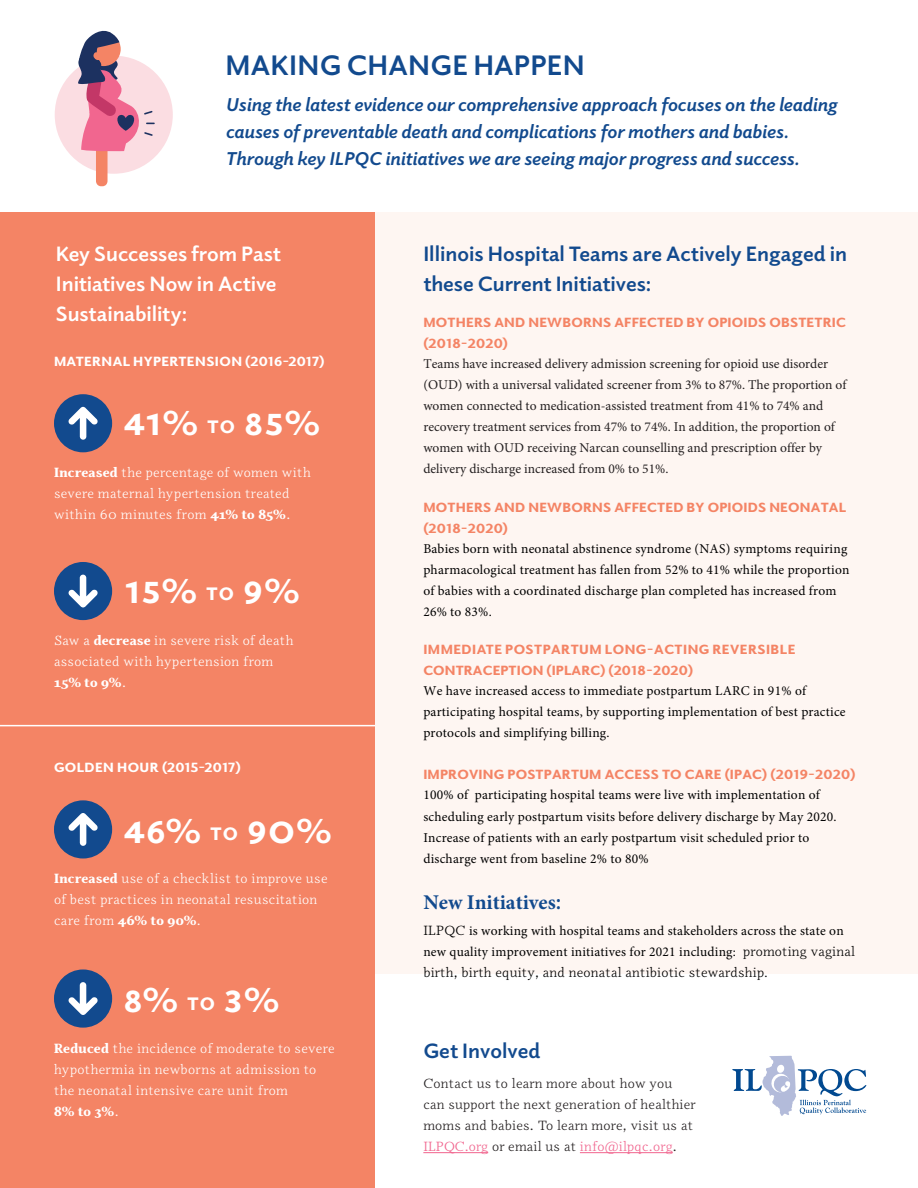
<style>
.page{position:relative;width:918px;height:1188px;background:#fff}
.page>*{position:absolute;margin:0;border:0;box-sizing:border-box;transform-origin:0 0}
.t1{font:700 43.2px "Elido";letter-spacing:.005em;color:#fff}
.Header1{font:700 28.5px "Elido";letter-spacing:.005em;color:#124a8e}
.t2{font:700 21px/30px "Elido";color:#124a8e}
.Header1-2{font:700 21px/30px "Elido";letter-spacing:-.005em;color:#fff}
.t3{font:700 21px "Minion Pro";color:#124a8e}
.t4{font:italic 700 18.75px/27px "Elido";letter-spacing:-.005em;color:#124a8e}
.t5{font:13.5px/21px "Minion Pro";letter-spacing:.015em;color:#000}
.t6{font:13.5px/20.9px "Minion Pro";color:#231f20}
.t7{font:13.5px/21px "Odile";letter-spacing:.025em;color:#fff}
.t8{font:13.5px/21px "Odile";letter-spacing:.015em;color:#231f20}
.Paragraph_Style_3{font:900 13.5px "Elido";letter-spacing:.025em;color:#fff}
.s1{font-size:35.1px}
.s2{font-size:25.65px}
.s3{font-weight:900}
.s4{font-family:"Elido";font-weight:900;color:#f48465}
.s5{font-family:"Elido"}
.s6{font-family:"Odile"}
.s7{color:#f1668f}
</style>
<div class="page">
<div style="left:0;top:212px;width:918px;height:762px;background:#fef6f2"></div>
<svg style="left:732px;top:1056px;width:134px;height:60px"></svg>
<div style="left:55px;top:56px;width:118px;height:118px;background:#fbdde2;border-radius:50%"></div>
<svg style="left:76px;top:30px;width:79px;height:156px"></svg>
<div style="left:0;top:212px;width:375px;height:489px;background:#f48465"></div>
<div style="left:0;top:701px;width:375px;height:487px;background:#f48465"></div>
<hr style="left:0;top:725px;width:375px;height:1px;background:#fff">
<div style="left:54px;top:394px;width:58px;height:58px;background:#124a8e;border-radius:50%"></div>
<svg style="left:68px;top:407px;width:30px;height:33px"></svg>
<div style="left:54px;top:562px;width:58px;height:58px;background:#124a8e;border-radius:50%"></div>
<svg style="left:68px;top:574px;width:30px;height:33px"></svg>
<div style="left:54px;top:800px;width:58px;height:59px;background:#124a8e;border-radius:50%"></div>
<svg style="left:68px;top:813px;width:30px;height:33px"></svg>
<div style="left:54px;top:969px;width:58px;height:59px;background:#124a8e;border-radius:50%"></div>
<svg style="left:68px;top:982px;width:30px;height:33px"></svg>
<hr style="left:423px;top:1152px;width:65px;height:1px;background:#f1668f">
<hr style="left:580px;top:1152px;width:93px;height:1px;background:#f1668f">
<p class="Header1" style="left:226px;top:46px;width:361px">MAKING CHANGE HAPPEN</p>
<p class="t4" style="left:226px;top:90px;width:613px">Using the latest evidence our comprehensive approach focuses on the leading causes of preventable death and complications for mothers and babies.<br>Through key ILPQC initiatives we are seeing major progress and success.</p>
<p class="Header1-2" style="left:56px;top:238px;width:227px">Key Successes from Past<br>Initiatives Now in Active<br>Sustainability:</p>
<p class="Paragraph_Style_3" style="left:54px;top:353px;width:272px">MATERNAL HYPERTENSION (2016-2017)</p>
<p class="t1" style="left:123px;top:391px;width:200px">41<span class="s1">%</span> <span class="s2">to</span> 85<span class="s1">%</span></p>
<p class="t7" style="left:54px;top:461px;width:258px"><span class="s3">Increased</span> the percentage of women with severe maternal hypertension treated within 60 minutes from <span class="s3">41% to 85%</span>.</p>
<p class="t1" style="left:123px;top:559px;width:180px">15<span class="s1">%</span> <span class="s2">to</span> 9<span class="s1">%</span></p>
<p class="t7" style="left:54px;top:629px;width:241px">Saw a <span class="s3">decrease</span> in severe risk of death associated with hypertension from<br><span class="s3">15% to 9%</span>.</p>
<p class="Paragraph_Style_3" style="left:54px;top:758px;width:188px">GOLDEN HOUR (2015-2017)</p>
<p class="t1" style="left:123px;top:799px;width:212px">46<span class="s1">%</span> <span class="s2">to</span> 90<span class="s1">%</span></p>
<p class="t7" style="left:54px;top:868px;width:275px"><span class="s3">Increased</span> use of a checklist to improve use of best practices in neonatal resuscitation care from <span class="s3">46% to 90%</span>.</p>
<p class="t1" style="left:123px;top:968px;width:159px">8<span class="s1">%</span> <span class="s2">to</span> 3<span class="s1">%</span></p>
<p class="t7" style="left:54px;top:1038px;width:282px"><span class="s3">Reduced</span> the incidence of moderate to severe hypothermia in newborns at admission to the neonatal intensive care unit from<br><span class="s3">8% to 3%</span>.</p>
<p class="t2" style="left:423px;top:238px;width:425px">Illinois Hospital Teams are Actively Engaged in these Current Initiatives:</p>
<p class="t6" style="left:423px;top:312px;width:425px"><span class="s4">MOTHERS AND NEWBORNS AFFECTED BY OPIOIDS OBSTETRIC (2018-2020)<br></span>Teams have increased delivery admission screening for opioid use disorder (OUD) with a universal validated screener from 3% to 87%. The proportion of women connected to medication-assisted treatment from 41% to 74% and recovery treatment services from 47% to 74%. In addition, the proportion of women with OUD receiving Narcan counselling and prescription offer by delivery discharge increased from 0% to 51%.</p>
<p class="t5" style="left:423px;top:497px;width:428px"><span class="s4">MOTHERS AND NEWBORNS AFFECTED BY OPIOIDS NEONATAL (2018-2020)<br></span>Babies born with neonatal abstinence syndrome (NAS) symptoms requiring pharmacological treatment has fallen from 52% to 41% while the proportion of babies with a coordinated discharge plan completed has increased from 26% to 83%.</p>
<p class="t5" style="left:423px;top:639px;width:424px"><span class="s4">IMMEDIATE POSTPARTUM LONG-ACTING REVERSIBLE CONTRACEPTION (IPLARC) (2018-2020)<br></span>We have increased access to immediate postpartum LARC in 91% of participating hospital teams, by supporting implementation of best practice protocols and simplifying billing.</p>
<p class="t5" style="left:423px;top:764px;width:434px"><span class="s4">IMPROVING POSTPARTUM ACCESS TO CARE (IPAC) (2019-2020)<br></span>100% of participating hospital teams were live with implementation of scheduling early postpartum visits before delivery discharge by May 2020.<br>Increase of patients with an early postpartum visit scheduled prior to discharge went from baseline 2% to 80%</p>
<p class="t3" style="left:423px;top:887px;width:139px">New Initiatives<span class="s5">:</span></p>
<p class="t5" style="left:423px;top:920px;width:433px"><span class="s6">ILPQC</span> is working with hospital teams and stakeholders across the state on new quality improvement initiatives for 2021 including: <span class="s6">promoting vaginal birth, birth equity, and neonatal antibiotic stewardship</span>.</p>
<p class="t2" style="left:423px;top:1035px;width:118px">Get Involved</p>
<p class="t8" style="left:423px;top:1072px;width:274px">Contact us to learn more about how you can support the next generation of healthier moms and babies. To learn more, visit us at <span class="s7">ILPQC.org</span> or email us at <span class="s7">info@ilpqc.org</span>.</p>
</div>
